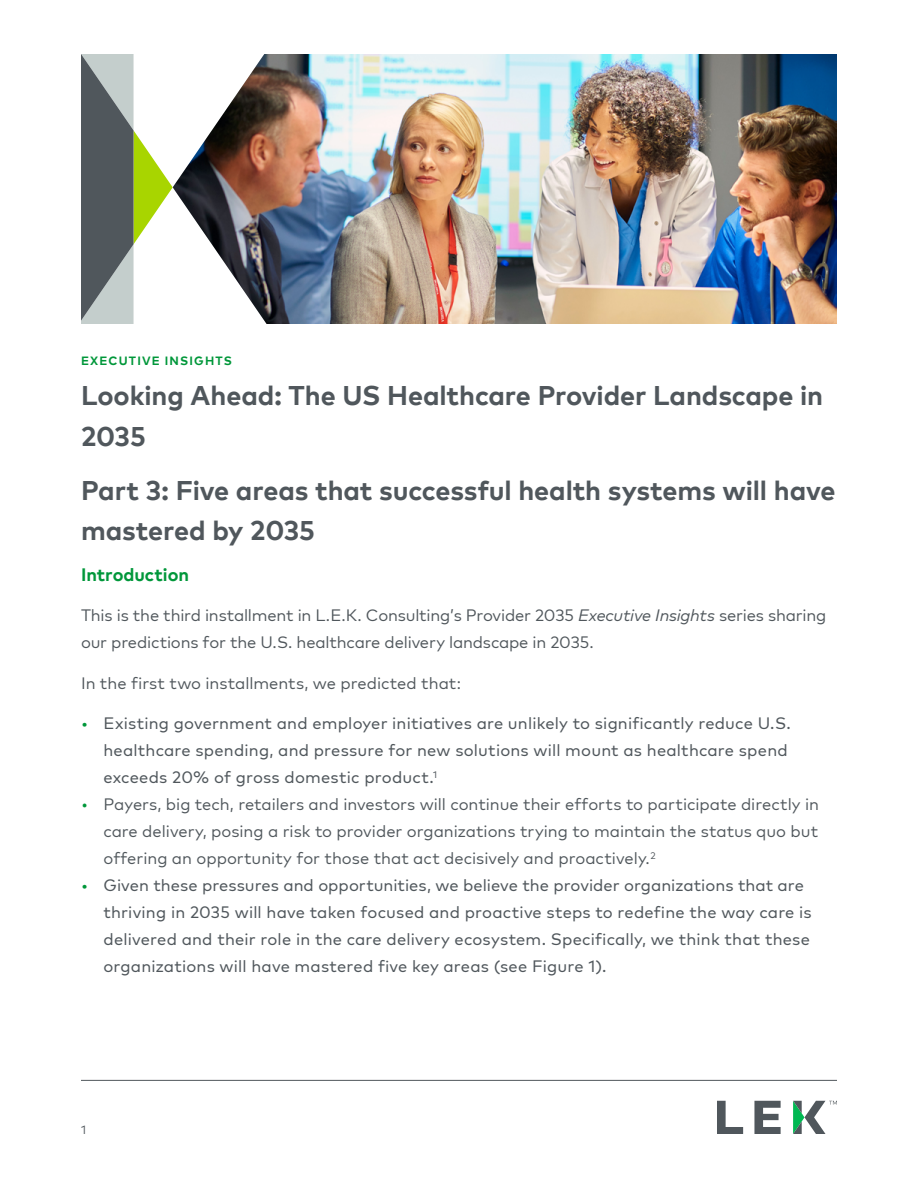
<style>
.page{position:relative;width:918px;height:1188px;background:#fff}
.page>*{position:absolute;margin:0;border:0;box-sizing:border-box;transform-origin:0 0}
.t1{font:700 27px/40.5px "Mark Pro";letter-spacing:-.005em;color:#50575c}
.t2{font:700 18px "Mark Pro";color:#00973a}
.t3{font:16.5px/27px "Mark Pro";letter-spacing:.01em;color:#50575c}
.t4{font:16.5px/27px "Mark Pro";letter-spacing:-.01em;color:#50575c}
.t5{font:700 12px "Mark Pro";letter-spacing:.095em;color:#00973a}
.t6{font:12px "Mark Pro";color:#50575c}
.s1{font-style:italic}
.s2{color:#00973a}
</style>
<div class="page">
<hr style="left:81px;top:1080px;width:756px;height:1px;background:#50575c">
<img style="left:173px;top:54px;width:664px;height:270px">
<svg style="left:81px;top:54px;width:92px;height:270px"></svg>
<svg style="left:717px;top:1101px;width:120px;height:33px"></svg>
<p class="t5" style="left:81px;top:351px;width:152px">EXECUTIVE INSIGHTS</p>
<h1 class="t1" style="left:81px;top:373px;width:744px">Looking Ahead: The US Healthcare Provider Landscape in<br>2035</h1>
<h1 class="t1" style="left:81px;top:467px;width:756px">Part 3: Five areas that successful health systems will have mastered by 2035</h1>
<p class="t2" style="left:81px;top:560px;width:110px">Introduction</p>
<p class="t4" style="left:81px;top:600px;width:747px">This is the third installment in L.E.K. Consulting’s Provider 2035 <span class="s1">Executive Insights</span> series sharing our predictions for the U.S. healthcare delivery landscape in 2035.</p>
<p class="t4" style="left:81px;top:668px;width:381px">In the first two installments, we predicted that:</p>
<p class="t3" style="left:104px;top:708px;width:689px;text-indent:-23px"><span class="s2">•</span> Existing government and employer initiatives are unlikely to significantly reduce U.S. healthcare spending, and pressure for new solutions will mount as healthcare spend exceeds 20% of gross domestic product.<sup>1</sup></p>
<p class="t4" style="left:104px;top:789px;width:717px;text-align:justify;text-indent:-23px"><span class="s2">•</span> Payers, big tech, retailers and investors will continue their efforts to participate directly in care delivery, posing a risk to provider organizations trying to maintain the status quo but offering an opportunity for those that act decisively and proactively.<sup>2</sup></p>
<p class="t3" style="left:104px;top:870px;width:710px;text-indent:-23px"><span class="s2">•</span> Given these pressures and opportunities, we believe the provider organizations that are thriving in 2035 will have taken focused and proactive steps to redefine the way care is delivered and their role in the care delivery ecosystem. Specifically, we think that these organizations will have mastered five key areas (see Figure 1).</p>
<p class="t6" style="left:81px;top:1121px;width:7px">1</p>
</div>
